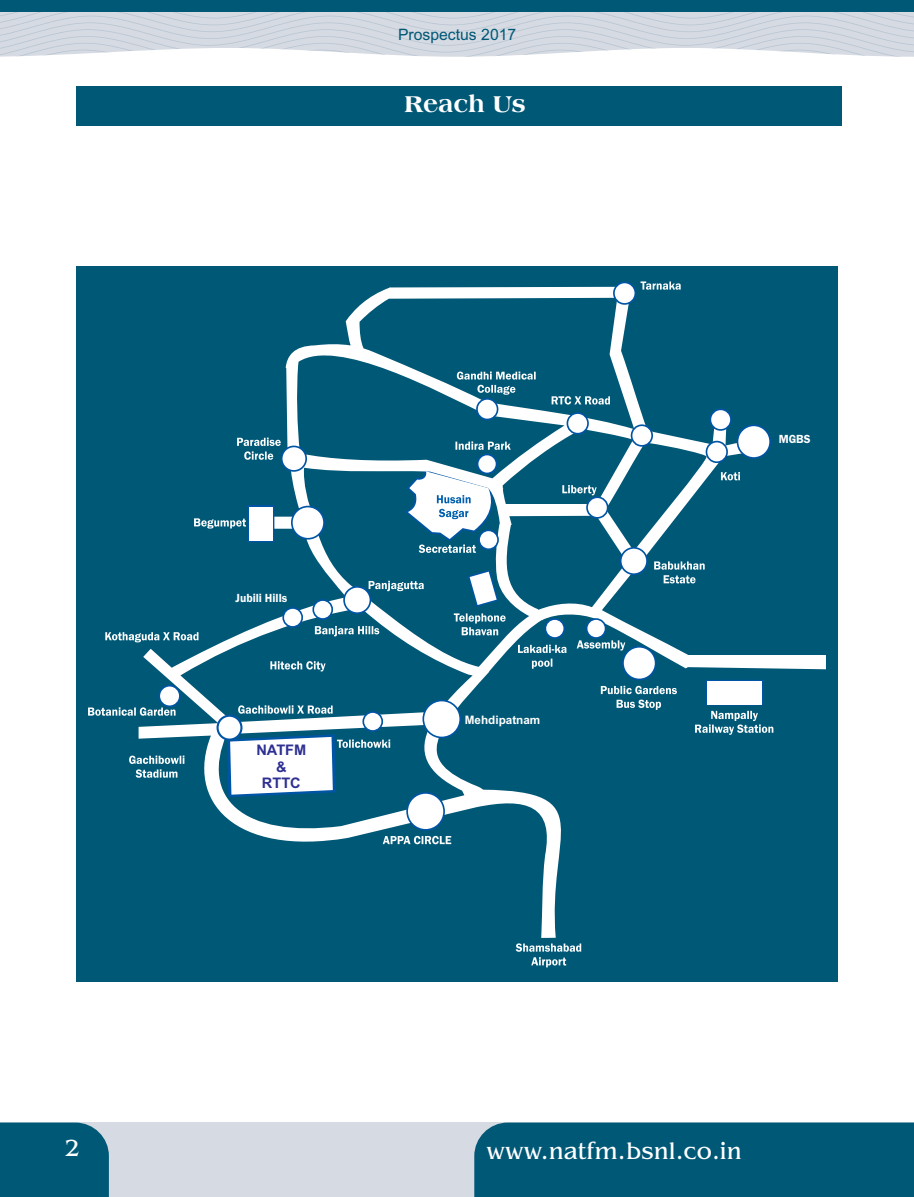
<style>
.page{position:relative;width:914px;height:1197px;background:#fff}
.page>*{position:absolute;margin:0;border:0;box-sizing:border-box;transform-origin:0 0}
.t1{font:24.5px "Benguiat";color:#fff}
.t2{font:800 24.5px "Americana";color:#fff}
.t3{font:15.75px "Arial";color:#005877}
.t4{font:700 14.53px/16.3px "Arial";color:#2e3092;text-align:center}
.t5{font:600 12.08px "Franklin Gothic";color:#fff;scale:.96 1}
.t6{font:700 11.72px "Arial";color:#fff}
</style>
<div class="page">
<div style="left:76px;top:86px;width:765px;height:40px;background:#005877"></div>
<div style="left:76px;top:267px;width:761px;height:715px;background:#005877"></div>
<svg style="left:139px;top:287px;width:687px;height:651px"></svg>
<div style="left:613px;top:282px;width:23px;height:23px;border:3px solid #0054a6;border-radius:50%"></div>
<div style="left:614px;top:283px;width:20px;height:20px;background:#fff;border-radius:50%"></div>
<div style="left:709px;top:408px;width:22px;height:23px;border:3px solid #0054a6;border-radius:50%"></div>
<div style="left:711px;top:410px;width:19px;height:19px;background:#fff;border-radius:50%"></div>
<div style="left:705px;top:441px;width:23px;height:22px;border:3px solid #0054a6;border-radius:50%"></div>
<div style="left:707px;top:442px;width:19px;height:19px;background:#fff;border-radius:50%"></div>
<div style="left:630px;top:424px;width:23px;height:23px;border:3px solid #0054a6;border-radius:50%"></div>
<div style="left:632px;top:426px;width:19px;height:19px;background:#fff;border-radius:50%"></div>
<div style="left:566px;top:412px;width:23px;height:23px;border:3px solid #0054a6;border-radius:50%"></div>
<div style="left:568px;top:414px;width:19px;height:19px;background:#fff;border-radius:50%"></div>
<div style="left:736px;top:425px;width:35px;height:34px;border:3px solid #0054a6;border-radius:50%"></div>
<div style="left:738px;top:426px;width:31px;height:31px;background:#fff;border-radius:50%"></div>
<div style="left:476px;top:398px;width:22px;height:22px;border:3px solid #0054a6;border-radius:50%"></div>
<div style="left:478px;top:400px;width:18px;height:19px;background:#fff;border-radius:50%"></div>
<div style="left:281px;top:446px;width:26px;height:26px;border:3px solid #0054a6;border-radius:50%"></div>
<div style="left:282px;top:447px;width:23px;height:23px;background:#fff;border-radius:50%"></div>
<div style="left:158px;top:685px;width:23px;height:22px;border:3px solid #0054a6;border-radius:50%"></div>
<div style="left:160px;top:687px;width:19px;height:18px;background:#fff;border-radius:50%"></div>
<div style="left:291px;top:506px;width:34px;height:34px;border:3px solid #0054a6;border-radius:50%"></div>
<div style="left:293px;top:507px;width:30px;height:31px;background:#fff;border-radius:50%"></div>
<div style="left:586px;top:496px;width:22px;height:23px;border:3px solid #0054a6;border-radius:50%"></div>
<div style="left:588px;top:498px;width:18px;height:19px;background:#fff;border-radius:50%"></div>
<div style="left:620px;top:547px;width:28px;height:28px;border:3px solid #0054a6;border-radius:50%"></div>
<div style="left:621px;top:549px;width:25px;height:24px;background:#fff;border-radius:50%"></div>
<div style="left:343px;top:586px;width:28px;height:28px;border:3px solid #0054a6;border-radius:50%"></div>
<div style="left:345px;top:588px;width:24px;height:24px;background:#fff;border-radius:50%"></div>
<div style="left:312px;top:599px;width:21px;height:21px;border:3px solid #0054a6;border-radius:50%"></div>
<div style="left:314px;top:601px;width:17px;height:17px;background:#fff;border-radius:50%"></div>
<div style="left:282px;top:607px;width:21px;height:21px;border:3px solid #0054a6;border-radius:50%"></div>
<div style="left:284px;top:609px;width:17px;height:17px;background:#fff;border-radius:50%"></div>
<div style="left:422px;top:700px;width:39px;height:38px;border:3px solid #0054a6;border-radius:50%"></div>
<div style="left:424px;top:701px;width:35px;height:36px;background:#fff;border-radius:50%"></div>
<div style="left:362px;top:711px;width:21px;height:21px;border:3px solid #0054a6;border-radius:50%"></div>
<div style="left:364px;top:713px;width:17px;height:17px;background:#fff;border-radius:50%"></div>
<div style="left:706px;top:680px;width:57px;height:26px;border:3px solid #0054a6"></div>
<div style="left:707px;top:681px;width:55px;height:23px;background:#fff"></div>
<div style="left:544px;top:618px;width:21px;height:21px;border:3px solid #0054a6;border-radius:50%"></div>
<div style="left:546px;top:620px;width:17px;height:17px;background:#fff;border-radius:50%"></div>
<div style="left:406px;top:792px;width:39px;height:39px;border:3px solid #0054a6;border-radius:50%"></div>
<div style="left:408px;top:794px;width:35px;height:35px;background:#fff;border-radius:50%"></div>
<div style="left:216px;top:715px;width:26px;height:26px;border:4px solid #0054a6;border-radius:50%"></div>
<div style="left:219px;top:717px;width:21px;height:22px;background:#fff;border-radius:50%"></div>
<div style="left:478px;top:529px;width:21px;height:21px;border:3px solid #0054a6;border-radius:50%"></div>
<div style="left:480px;top:531px;width:17px;height:17px;background:#fff;border-radius:50%"></div>
<div style="left:248px;top:505px;width:26px;height:37px;border:3px solid #0054a6"></div>
<div style="left:250px;top:507px;width:23px;height:34px;background:#fff"></div>
<div style="left:477px;top:454px;width:20px;height:20px;border:3px solid #0054a6;border-radius:50%"></div>
<div style="left:478px;top:455px;width:17px;height:18px;background:#fff;border-radius:50%"></div>
<div style="left:622px;top:646px;width:34px;height:34px;border:3px solid #0054a6;border-radius:50%"></div>
<div style="left:623px;top:648px;width:31px;height:31px;background:#fff;border-radius:50%"></div>
<div style="left:585px;top:618px;width:21px;height:21px;border:3px solid #0054a6;border-radius:50%"></div>
<div style="left:587px;top:620px;width:17px;height:17px;background:#fff;border-radius:50%"></div>
<svg style="left:457px;top:372px;width:78px;height:23px"></svg>
<svg style="left:640px;top:281px;width:40px;height:9px"></svg>
<svg style="left:551px;top:396px;width:59px;height:9px"></svg>
<svg style="left:721px;top:472px;width:19px;height:8px"></svg>
<svg style="left:455px;top:441px;width:56px;height:9px"></svg>
<svg style="left:562px;top:485px;width:34px;height:10px"></svg>
<svg style="left:237px;top:438px;width:44px;height:22px"></svg>
<svg style="left:194px;top:518px;width:52px;height:11px"></svg>
<svg style="left:402px;top:467px;width:92px;height:86px"></svg>
<svg style="left:454px;top:568px;width:51px;height:67px"></svg>
<svg style="left:654px;top:561px;width:50px;height:22px"></svg>
<svg style="left:518px;top:645px;width:48px;height:24px"></svg>
<svg style="left:601px;top:686px;width:76px;height:24px"></svg>
<svg style="left:576px;top:640px;width:49px;height:11px"></svg>
<svg style="left:695px;top:711px;width:78px;height:24px"></svg>
<svg style="left:515px;top:943px;width:66px;height:24px"></svg>
<svg style="left:383px;top:836px;width:68px;height:8px"></svg>
<svg style="left:368px;top:581px;width:56px;height:10px"></svg>
<svg style="left:315px;top:626px;width:64px;height:10px"></svg>
<svg style="left:238px;top:705px;width:94px;height:9px"></svg>
<svg style="left:270px;top:661px;width:55px;height:11px"></svg>
<svg style="left:105px;top:632px;width:93px;height:10px"></svg>
<svg style="left:88px;top:707px;width:87px;height:9px"></svg>
<svg style="left:129px;top:756px;width:55px;height:22px"></svg>
<svg style="left:224px;top:732px;width:166px;height:68px"></svg>
<div style="left:0;top:0;width:914px;height:12px;background:#005877"></div>
<svg style="left:0;top:12px;width:914px;height:45px;background:#d7dbe3"></svg>
<div style="left:0;top:1123px;width:914px;height:74px;background:#d6dae2"></div>
<div style="left:474px;top:1123px;width:440px;height:74px;background:#005877"></div>
<div style="left:0;top:1123px;width:109px;height:74px;background:#005877"></div>
<p class="t3" style="left:398px;top:29px;width:120px">Prospectus 2017</p>
<p class="t2" style="left:404px;top:94px;width:123px">Reach Us</p>
<p class="t5" style="left:236px;top:593px;width:55px">Jubili Hills</p>
<p class="t4" style="left:256px;top:743px;width:51px">NATFM &amp;<br>RTTC</p>
<p class="t6" style="left:465px;top:715px;width:77px">Mehdipatnam</p>
<p class="t5" style="left:778px;top:435px;width:35px">MGBS</p>
<p class="t1" style="left:64px;top:1139px;width:17px">2</p>
<p class="t1" style="left:486px;top:1142px;width:257px">www.natfm.bsnl.co.in</p>
</div>
